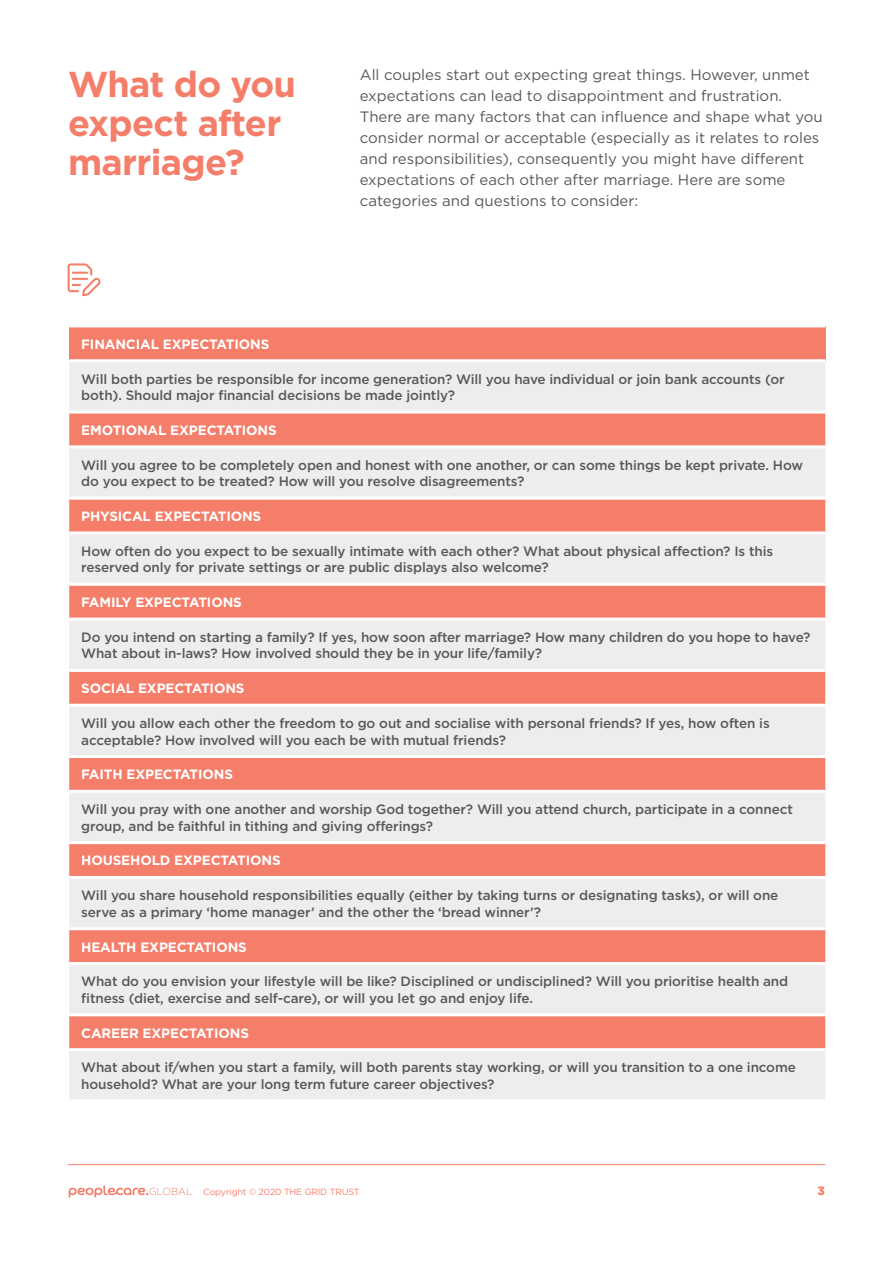
<style>
.page{position:relative;width:893px;height:1263px;background:#fff}
.page>*{position:absolute;margin:0;border:0;box-sizing:border-box;transform-origin:0 0}
.t1{font:700 36px/39px "Gotham";letter-spacing:-.02em;color:#f47e69}
.t2{font:15px/21px "Gotham";color:#58595b}
.t3{font:500 13.5px/16.5px "Gotham";letter-spacing:-.01em;color:#58595b}
.t4{font:700 13.5px "Gotham";letter-spacing:-.01em;color:#fff}
.t5{font:900 12px "Gotham";color:#f47e69}
.t6{font:9px "Gotham";letter-spacing:-.02em;color:#f47e69}
</style>
<div class="page">
<svg style="left:68px;top:263px;width:32px;height:33px"></svg>
<div style="left:69px;top:326px;width:756px;height:35px;background:#f47e69"></div>
<div style="left:69px;top:362px;width:756px;height:737px;background:#ededed"></div>
<svg style="left:69px;top:414px;width:756px;height:634px;background:#f0bdb4"></svg>
<hr style="left:69px;top:324px;width:756px;height:3px;background:#fff">
<hr style="left:69px;top:359px;width:756px;height:3px;background:#fff">
<hr style="left:69px;top:411px;width:756px;height:3px;background:#fff">
<hr style="left:69px;top:445px;width:756px;height:3px;background:#fff">
<hr style="left:69px;top:497px;width:756px;height:3px;background:#fff">
<hr style="left:69px;top:531px;width:756px;height:3px;background:#fff">
<hr style="left:69px;top:583px;width:756px;height:3px;background:#fff">
<hr style="left:69px;top:618px;width:756px;height:3px;background:#fff">
<hr style="left:69px;top:669px;width:756px;height:3px;background:#fff">
<hr style="left:69px;top:704px;width:756px;height:3px;background:#fff">
<hr style="left:69px;top:755px;width:756px;height:3px;background:#fff">
<hr style="left:69px;top:790px;width:756px;height:3px;background:#fff">
<hr style="left:69px;top:841px;width:756px;height:3px;background:#fff">
<hr style="left:69px;top:876px;width:756px;height:3px;background:#fff">
<hr style="left:69px;top:927px;width:756px;height:3px;background:#fff">
<hr style="left:69px;top:962px;width:756px;height:3px;background:#fff">
<hr style="left:69px;top:1013px;width:756px;height:3px;background:#fff">
<hr style="left:69px;top:1048px;width:756px;height:3px;background:#fff">
<hr style="left:68px;top:1164px;width:757px;height:1px;background:#f47e69">
<svg style="left:69px;top:1185px;width:123px;height:12px"></svg>
<h1 class="t1" style="left:68px;top:64px;width:229px">What do you expect after marriage?</h1>
<p class="t2" style="left:360px;top:64px;width:464px">All couples start out expecting great things. However, unmet expectations can lead to disappointment and frustration.<br>There are many factors that can influence and shape what you consider normal or acceptable (especially as it relates to roles and responsibilities), consequently you might have different expectations of each other after marriage. Here are some categories and questions to consider:</p>
<p class="t4" style="left:81px;top:335px;width:190px">FINANCIAL EXPECTATIONS</p>
<p class="t3" style="left:81px;top:370px;width:705px">Will both parties be responsible for income generation? Will you have individual or join bank accounts (or both). Should major financial decisions be made jointly?</p>
<p class="t4" style="left:81px;top:421px;width:197px">EMOTIONAL EXPECTATIONS</p>
<p class="t3" style="left:81px;top:456px;width:723px">Will you agree to be completely open and honest with one another, or can some things be kept private. How do you expect to be treated? How will you resolve disagreements?</p>
<p class="t4" style="left:81px;top:507px;width:181px">PHYSICAL EXPECTATIONS</p>
<p class="t3" style="left:81px;top:543px;width:693px">How often do you expect to be sexually intimate with each other? What about physical affection? Is this reserved only for private settings or are public displays also welcome?</p>
<p class="t4" style="left:81px;top:593px;width:162px">FAMILY EXPECTATIONS</p>
<p class="t3" style="left:81px;top:629px;width:731px">Do you intend on starting a family? If yes, how soon after marriage? How many children do you hope to have?<br>What about in-laws? How involved should they be in your life/family?</p>
<p class="t4" style="left:81px;top:679px;width:165px">SOCIAL EXPECTATIONS</p>
<p class="t3" style="left:81px;top:715px;width:690px">Will you allow each other the freedom to go out and socialise with personal friends? If yes, how often is acceptable? How involved will you each be with mutual friends?</p>
<p class="t4" style="left:81px;top:766px;width:153px">FAITH EXPECTATIONS</p>
<p class="t3" style="left:81px;top:801px;width:713px">Will you pray with one another and worship God together? Will you attend church, participate in a connect group, and be faithful in tithing and giving offerings?</p>
<p class="t4" style="left:81px;top:852px;width:201px">HOUSEHOLD EXPECTATIONS</p>
<p class="t3" style="left:81px;top:887px;width:699px">Will you share household responsibilities equally (either by taking turns or designating tasks), or will one serve as a primary ‘home manager’ and the other the ‘bread winner’?</p>
<p class="t4" style="left:81px;top:938px;width:167px">HEALTH EXPECTATIONS</p>
<p class="t3" style="left:81px;top:973px;width:708px">What do you envision your lifestyle will be like? Disciplined or undisciplined? Will you prioritise health and fitness (diet, exercise and self-care), or will you let go and enjoy life.</p>
<p class="t4" style="left:81px;top:1024px;width:169px">CAREER EXPECTATIONS</p>
<p class="t3" style="left:81px;top:1059px;width:716px">What about if/when you start a family, will both parents stay working, or will you transition to a one income household? What are your long term future career objectives?</p>
<p class="t6" style="left:203px;top:1186px;width:158px">Copyright © 2020 THE GRID TRUST</p>
<p class="t5" style="left:817px;top:1182px;width:9px">3</p>
</div>
